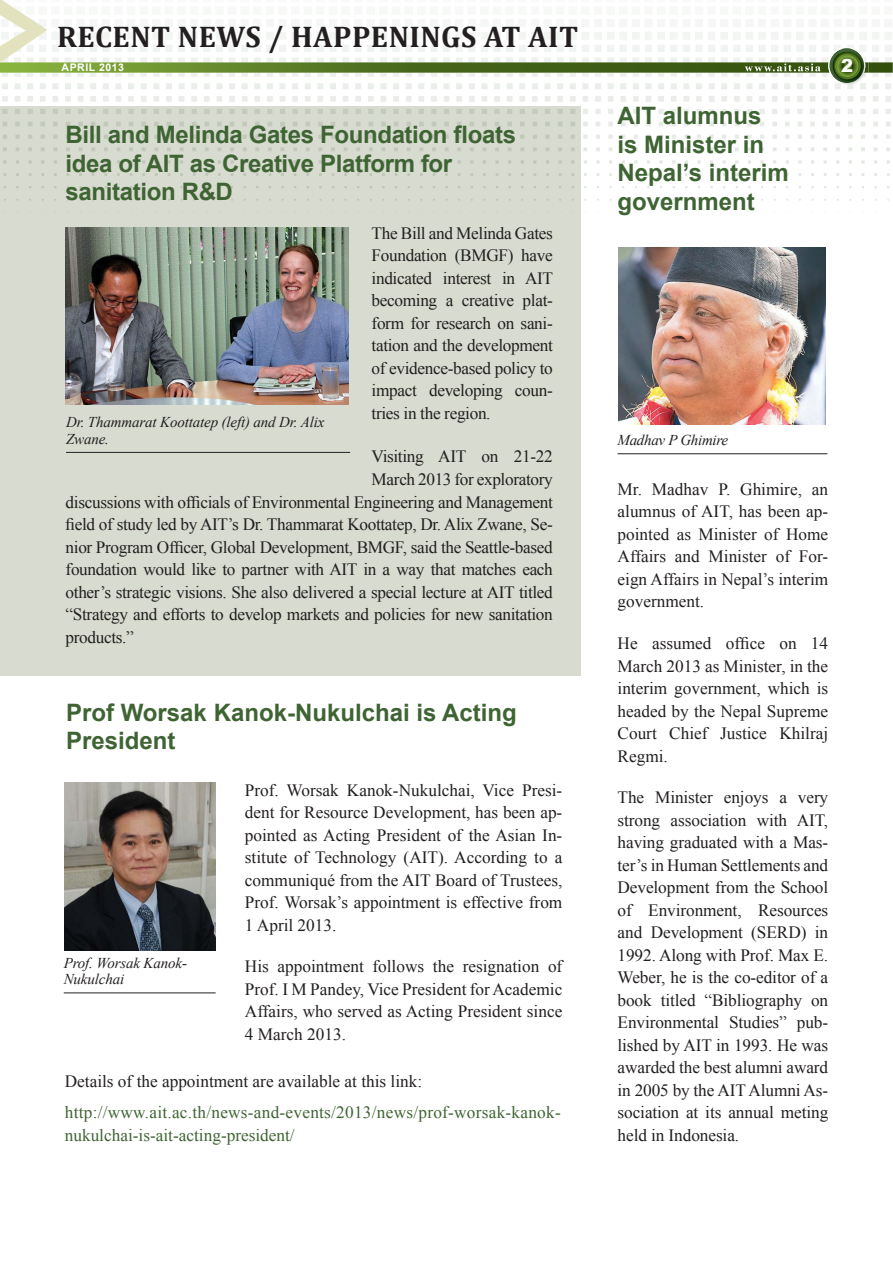
<style>
.page{position:relative;width:893px;height:1263px;background:#fff}
.page>*{position:absolute;margin:0;border:0;box-sizing:border-box;transform-origin:0 0}
.t1{font:700 30px "Cambria";letter-spacing:.015em;color:#231f20}
.t2{font:700 24px/28.5px "Arial";color:#3f6433}
.t3{font:900 18px "Arial";color:#fff}
.body{font:17.25px/22.5px "Times New Roman";color:#231f20;text-align:justify}
.body-2{font:17.25px/22.5px "Times New Roman";letter-spacing:.015em;color:#3f6433}
.body-3{font:17.25px/22.5px "Times New Roman";letter-spacing:-.02em;color:#231f20}
.t4{font:italic 15px/16.5px "Times New Roman";letter-spacing:-.01em;color:#231f20}
.t5{font:700 10.5px "Arial";letter-spacing:.05em;color:#fff}
</style>
<div class="page">
<svg style="left:580px;top:186px;width:309px;height:15px"></svg>
<img style="left:835px;top:84px;width:31px;height:3px">
<svg style="left:0;top:0;width:893px;height:84px"></svg>
<div style="left:0;top:106px;width:580px;height:570px;background:#d7dbd0"></div>
<hr style="left:66px;top:452px;width:284px;height:1px;background:#231f20">
<hr style="left:617px;top:453px;width:210px;height:1px;background:#231f20">
<hr style="left:64px;top:993px;width:152px;height:1px;background:#231f20">
<img style="left:66px;top:227px;width:283px;height:178px">
<img style="left:618px;top:247px;width:207px;height:177px">
<img style="left:65px;top:782px;width:151px;height:169px">
<p class="t1" style="left:57px;top:16px;width:523px">RECENT NEWS / HAPPENINGS AT AIT</p>
<p class="t5" style="left:62px;top:61px;width:64px">APRIL 2013</p>
<p class="t3" style="left:841px;top:52px;width:14px">2</p>
<p class="t2" style="left:66px;top:122px;width:452px">Bill and Melinda Gates Foundation floats idea of AIT as Creative Platform for sanitation R&amp;D</p>
<p class="body" style="left:372px;top:221px;width:183px">The Bill and Melinda Gates Foundation (BMGF) have indicated interest in AIT becoming a creative plat&shy;form for research on sani&shy;tation and the development of evidence-based policy to impact developing coun&shy;tries in the region.</p>
<p class="body-3" style="left:372px;top:445px;width:183px">Visiting AIT on 21-22<br>March 2013 for exploratory</p>
<p class="t4" style="left:66px;top:414px;width:260px">Dr. Thammarat Koottatep (left) and Dr. Alix<br>Zwane.</p>
<p class="body" style="left:66px;top:490px;width:489px">discussions with officials of Environmental Engineering and Management field of study led by AIT’s Dr. Thammarat Koottatep, Dr. Alix Zwane, Se&shy;nior Program Officer, Global Development, BMGF, said the Seattle-based foundation would like to partner with AIT in a way that matches each other’s strategic visions. She also delivered a special lecture at AIT titled “Strategy and efforts to develop markets and policies for new sanitation products.”</p>
<p class="t2" style="left:66px;top:699px;width:452px">Prof Worsak Kanok-Nukulchai is Acting<br>President</p>
<p class="t4" style="left:64px;top:954px;width:125px">Prof. Worsak Kanok-<br>Nukulchai</p>
<p class="body" style="left:245px;top:778px;width:319px">Prof. Worsak Kanok-Nukulchai, Vice Presi&shy;dent for Resource Development, has been ap&shy;pointed as Acting President of the Asian In&shy;stitute of Technology (AIT). According to a communiqué from the AIT Board of Trustees, Prof. Worsak’s appointment is effective from 1 April 2013.</p>
<p class="body" style="left:245px;top:955px;width:319px">His appointment follows the resignation of Prof. I M Pandey, Vice President for Academic Affairs, who served as Acting President since 4 March 2013.</p>
<p class="body" style="left:65px;top:1070px;width:359px">Details of the appointment are available at this link:</p>
<p class="body-2" style="left:65px;top:1101px;width:497px">http://www.ait.ac.th/news-and-events/2013/news/prof-worsak-kanok&shy;nukulchai-is-ait-acting-president/</p>
<p class="t2" style="left:617px;top:102px;width:173px">AIT alumnus<br>is Minister in<br>Nepal’s interim government</p>
<p class="t4" style="left:617px;top:431px;width:112px">Madhav P Ghimire</p>
<p class="body" style="left:617px;top:478px;width:212px">Mr. Madhav P. Ghimire, an alumnus of AIT, has been ap&shy;pointed as Minister of Home Affairs and Minister of For&shy;eign Affairs in Nepal’s interim government.</p>
<p class="body" style="left:617px;top:632px;width:212px">He assumed office on 14<br>March 2013 as Minister, in the interim government, which is headed by the Nepal Supreme Court Chief Justice Khilraj Regmi.</p>
<p class="body" style="left:617px;top:786px;width:212px">The Minister enjoys a very strong association with AIT, having graduated with a Mas&shy;ter’s in Human Settlements and Development from the School of Environment, Resources and Development (SERD) in 1992. Along with Prof. Max E.<br>Weber, he is the co-editor of a book titled “Bibliography on Environmental Studies” pub&shy;lished by AIT in 1993. He was awarded the best alumni award in 2005 by the AIT Alumni As&shy;sociation at its annual meting held in Indonesia.</p>
</div>
